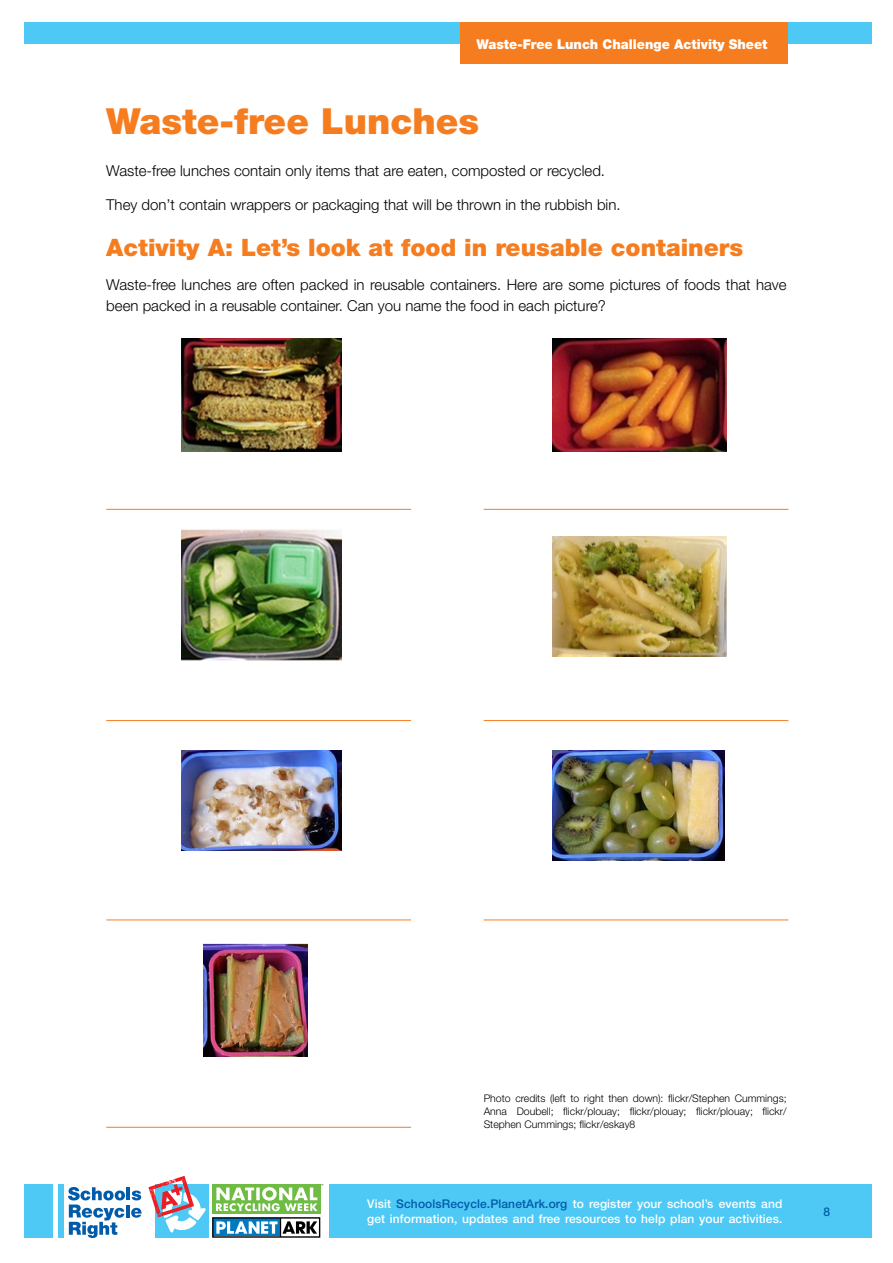
<style>
.page{position:relative;width:893px;height:1263px;background:#fff}
.page>*{position:absolute;margin:0;border:0;box-sizing:border-box;transform-origin:0 0}
.t1{font:900 36px "Helvetica Neue";color:#f57d20}
.t2{font:900 24px "Helvetica Neue";color:#f57d20}
.t3{font:300 15px/21.3px "Helvetica Neue";color:#000}
.t4{font:900 13.5px "Helvetica Neue";color:#fff;scale:.96 1}
.t5{font:500 12px/14.4px "Helvetica Neue";letter-spacing:.01em;color:#fff}
.t6{font:500 12px "Helvetica Neue";color:#005baa}
.t7{font:300 10.5px/12.6px "Helvetica Neue";color:#000;text-align:justify}
.s1{color:#005baa}
</style>
<div class="page">
<div style="left:329px;top:1184px;width:542px;height:53px;background:#4ec9f5"></div>
<div style="left:24px;top:1184px;width:28px;height:53px;background:#4ec9f5"></div>
<div style="left:24px;top:22px;width:847px;height:22px;background:#4ec9f5"></div>
<div style="left:155px;top:1184px;width:54px;height:54px;background:#4ec9f5"></div>
<svg style="left:212px;top:1217px;width:108px;height:21px"></svg>
<div style="left:212px;top:1184px;width:108px;height:30px;background:#6fbc44"></div>
<svg style="left:216px;top:1184px;width:107px;height:27px"></svg>
<div style="left:58px;top:1184px;width:6px;height:54px;background:#4ec9f5"></div>
<svg style="left:148px;top:1176px;width:58px;height:56px"></svg>
<svg style="left:68px;top:1187px;width:73px;height:51px"></svg>
<div style="left:460px;top:22px;width:328px;height:42px;background:#f57d20"></div>
<img style="left:552px;top:339px;width:174px;height:112px">
<img style="left:203px;top:943px;width:104px;height:114px">
<img style="left:552px;top:750px;width:173px;height:110px">
<img style="left:552px;top:536px;width:174px;height:120px">
<img style="left:182px;top:529px;width:159px;height:132px">
<img style="left:182px;top:339px;width:159px;height:112px">
<img style="left:182px;top:750px;width:159px;height:100px">
<hr style="left:106px;top:509px;width:305px;height:1px;background:#f57d20">
<hr style="left:106px;top:720px;width:305px;height:1px;background:#f57d20">
<hr style="left:106px;top:919px;width:305px;height:1px;background:#f57d20">
<hr style="left:106px;top:1127px;width:305px;height:1px;background:#f57d20">
<hr style="left:484px;top:509px;width:304px;height:1px;background:#f57d20">
<hr style="left:484px;top:720px;width:304px;height:1px;background:#f57d20">
<hr style="left:484px;top:919px;width:304px;height:1px;background:#f57d20">
<p class="t4" style="left:477px;top:36px;width:305px">Waste-Free Lunch Challenge Activity Sheet</p>
<h1 class="t1" style="left:106px;top:100px;width:374px">Waste-free Lunches</h1>
<p class="t3" style="left:106px;top:160px;width:500px">Waste-free lunches contain only items that are eaten, composted or recycled.</p>
<p class="t3" style="left:106px;top:194px;width:516px">They don’t contain wrappers or packaging that will be thrown in the rubbish bin.</p>
<h2 class="t2" style="left:106px;top:233px;width:639px">Activity A: Let’s look at food in reusable containers</h2>
<p class="t3" style="left:106px;top:274px;width:682px">Waste-free lunches are often packed in reusable containers. Here are some pictures of foods that have been packed in a reusable container. Can you name the food in each picture?</p>
<p class="t7" style="left:484px;top:1092px;width:304px">Photo credits (left to right then down): flickr/Stephen Cummings; Anna Doubell; flickr/plouay; flickr/plouay; flickr/plouay; flickr/ Stephen Cummings; flickr/eskay8</p>
<p class="t5" style="left:367px;top:1197px;width:417px">Visit <span class="s1">SchoolsRecycle.PlanetArk.org</span> to register your school’s events and get information, updates and free resources to help plan your activities.</p>
<p class="t6" style="left:823px;top:1204px;width:8px">8</p>
</div>
